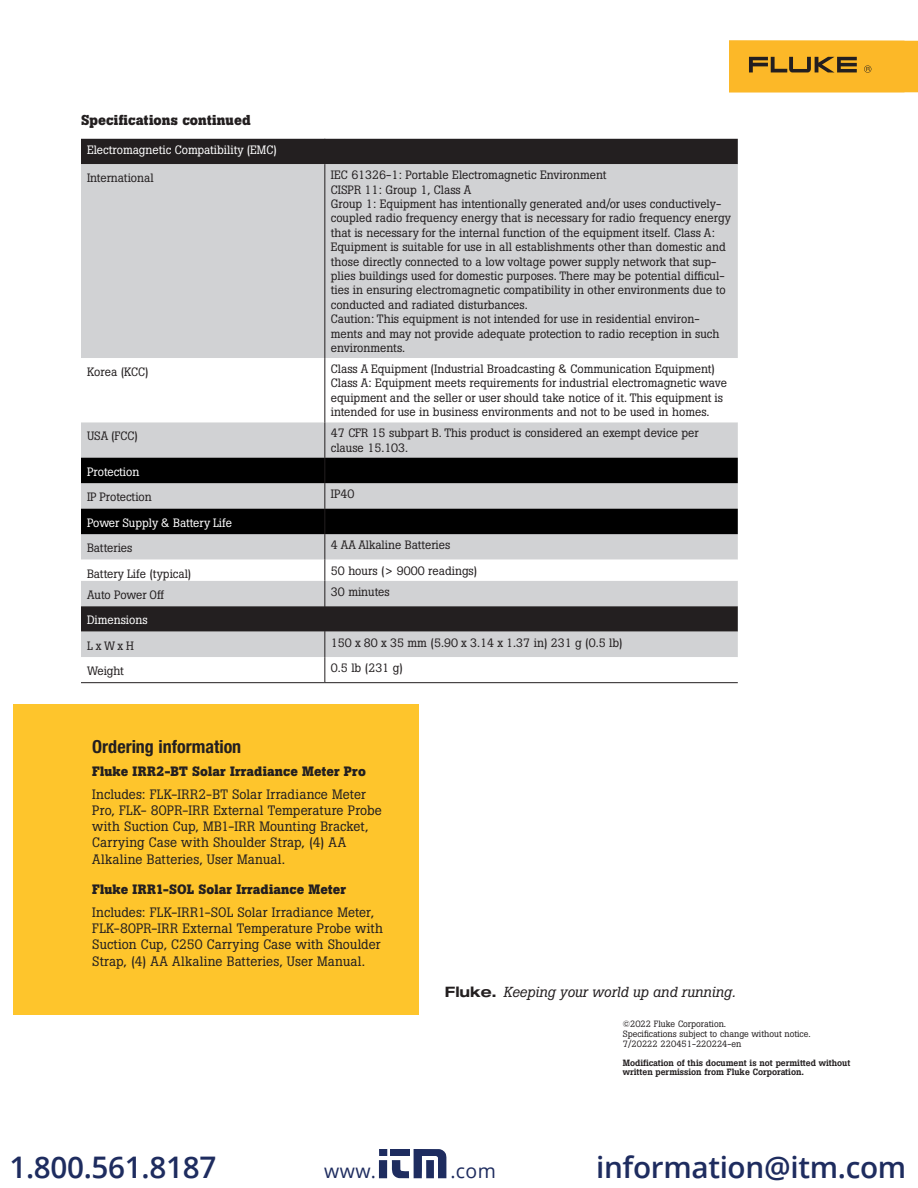
<style>
.page{position:relative;width:918px;height:1188px;background:#fff}
.page>*{position:absolute;margin:0;border:0;box-sizing:border-box;transform-origin:0 0}
.t1{font:600 29.7px "Open Sans";letter-spacing:-.01em;color:#1e2c5f}
.t2{font:19.5px "Open Sans";letter-spacing:.02em;color:#1e2c5f}
.t3{font:700 condensed 18px "Helvetica Neue LT Pro";color:#231f20}
.t4{font:italic 14.4px "Boton Pro";color:#231f20}
.t5{font:700 14.25px "Boton Pro";letter-spacing:.01em;color:#231f20}
.t6{font:13.5px/16.2px "Boton Pro";letter-spacing:.01em;color:#231f20}
.t7{font:700 13.5px "Boton Pro";letter-spacing:.01em;color:#231f20}
.t8{font:12px/14.4px "Boton Pro";color:#231f20}
.t9{font:12px "Boton Pro";color:#fff}
.t10{font:9px/9.8px "Boton Pro";color:#231f20}
.t11{font:500 9px/9.8px "Boton Pro";letter-spacing:-.005em;color:#231f20}
.s1{font-family:"Helvetica Neue LT Std";font-weight:700;font-style:normal;font-stretch:expanded}
</style>
<div class="page">
<div style="left:729px;top:40px;width:189px;height:52px;background:#fcb828"></div>
<div style="left:14px;top:704px;width:405px;height:311px;background:#fec52c"></div>
<svg style="left:749px;top:57px;width:108px;height:15px"></svg>
<svg style="left:864px;top:65px;width:7px;height:8px"></svg>
<div style="left:81px;top:139px;width:657px;height:25px;background:#231f20"></div>
<div style="left:81px;top:164px;width:657px;height:194px;background:#d1d2d4"></div>
<svg style="left:81px;top:358px;width:657px;height:324px"></svg>
<svg style="left:81px;top:458px;width:657px;height:76px;background:#464647"></svg>
<hr style="left:81px;top:682px;width:244px;height:1px;background:#231f20">
<hr style="left:325px;top:682px;width:413px;height:1px;background:#231f20">
<svg style="left:325px;top:139px;width:1px;height:25px"></svg>
<hr style="left:325px;top:164px;width:1px;height:194px;background:#231f20">
<hr style="left:325px;top:358px;width:1px;height:64px;background:#231f20">
<hr style="left:325px;top:422px;width:1px;height:36px;background:#231f20">
<svg style="left:325px;top:458px;width:1px;height:224px"></svg>
<div style="left:379px;top:1149px;width:8px;height:7px;background:#1e2c5f"></div>
<div style="left:379px;top:1160px;width:8px;height:18px;background:#1e2c5f"></div>
<svg style="left:391px;top:1149px;width:55px;height:29px"></svg>
<p class="t5" style="left:81px;top:111px;width:171px">Specifications continued</p>
<p class="t9" style="left:87px;top:142px;width:191px">Electromagnetic Compatibility (EMC)</p>
<p class="t8" style="left:87px;top:171px;width:68px">International</p>
<p class="t8" style="left:331px;top:168px;width:402px">IEC 61326-1: Portable Electromagnetic Environment<br>CISPR 11: Group 1, Class A<br>Group 1: Equipment has intentionally generated and/or uses conductively&shy;coupled radio frequency energy that is necessary for radio frequency energy that is necessary for the internal function of the equipment itself. Class A:<br>Equipment is suitable for use in all establishments other than domestic and those directly connected to a low voltage power supply network that sup&shy;plies buildings used for domestic purposes. There may be potential difficul&shy;ties in ensuring electromagnetic compatibility in other environments due to conducted and radiated disturbances.<br>Caution: This equipment is not intended for use in residential environ&shy;ments and may not provide adequate protection to radio reception in such environments.</p>
<p class="t8" style="left:87px;top:365px;width:63px">Korea (KCC)</p>
<p class="t8" style="left:331px;top:362px;width:398px">Class A Equipment (Industrial Broadcasting &amp; Communication Equipment)<br>Class A: Equipment meets requirements for industrial electromagnetic wave equipment and the seller or user should take notice of it. This equipment is intended for use in business environments and not to be used in homes.</p>
<p class="t8" style="left:87px;top:429px;width:53px">USA (FCC)</p>
<p class="t8" style="left:331px;top:426px;width:369px">47 CFR 15 subpart B. This product is considered an exempt device per clause 15.103.</p>
<p class="t9" style="left:87px;top:464px;width:54px">Protection</p>
<p class="t8" style="left:87px;top:490px;width:66px">IP Protection</p>
<p class="t8" style="left:331px;top:487px;width:25px">IP40</p>
<p class="t9" style="left:87px;top:515px;width:146px">Power Supply &amp; Battery Life</p>
<p class="t8" style="left:87px;top:541px;width:47px">Batteries</p>
<p class="t8" style="left:331px;top:538px;width:121px">4 AA Alkaline Batteries</p>
<p class="t8" style="left:87px;top:566px;width:106px">Battery Life (typical)</p>
<p class="t8" style="left:331px;top:563px;width:148px">50 hours (&gt; 9000 readings)</p>
<p class="t8" style="left:87px;top:587px;width:79px">Auto Power Off</p>
<p class="t8" style="left:331px;top:584px;width:60px">30 minutes</p>
<p class="t9" style="left:87px;top:612px;width:62px">Dimensions</p>
<p class="t8" style="left:87px;top:638px;width:49px">L x W x H</p>
<p class="t8" style="left:331px;top:635px;width:293px">150 x 80 x 35 mm (5.90 x 3.14 x 1.37 in) 231 g (0.5 lb)</p>
<p class="t8" style="left:87px;top:664px;width:38px">Weight</p>
<p class="t8" style="left:331px;top:661px;width:73px">0.5 lb (231 g)</p>
<h3 class="t3" style="left:92px;top:735px;width:151px">Ordering information</h3>
<p class="t7" style="left:92px;top:762px;width:275px">Fluke IRR2-BT Solar Irradiance Meter Pro</p>
<p class="t6" style="left:92px;top:786px;width:291px">Includes: FLK-IRR2-BT Solar Irradiance Meter Pro, FLK- 80PR-IRR External Temperature Probe with Suction Cup, MB1-IRR Mounting Bracket, Carrying Case with Shoulder Strap, (4) AA Alkaline Batteries, User Manual.</p>
<p class="t7" style="left:92px;top:880px;width:255px">Fluke IRR1-SOL Solar Irradiance Meter</p>
<p class="t6" style="left:92px;top:904px;width:292px">Includes: FLK-IRR1-SOL Solar Irradiance Meter, FLK-80PR-IRR External Temperature Probe with Suction Cup, C250 Carrying Case with Shoulder Strap, (4) AA Alkaline Batteries, User Manual.</p>
<p class="t4" style="left:445px;top:983px;width:292px"><span class="s1">Fluke.</span> Keeping your world up and running.</p>
<p class="t10" style="left:623px;top:1019px;width:189px">©2022 Fluke Corporation.<br>Specifications subject to change without notice.<br>7/20222 220451-220224-en</p>
<p class="t11" style="left:623px;top:1058px;width:229px">Modification of this document is not permitted without written permission from Fluke Corporation.</p>
<h1 class="t1" style="left:9px;top:1147px;width:208px">1.800.561.8187</h1>
<h2 class="t2" style="left:324px;top:1158px;width:53px">www.</h2>
<h2 class="t2" style="left:450px;top:1158px;width:47px">.com</h2>
<h1 class="t1" style="left:596px;top:1147px;width:312px">information@itm.com</h1>
</div>
